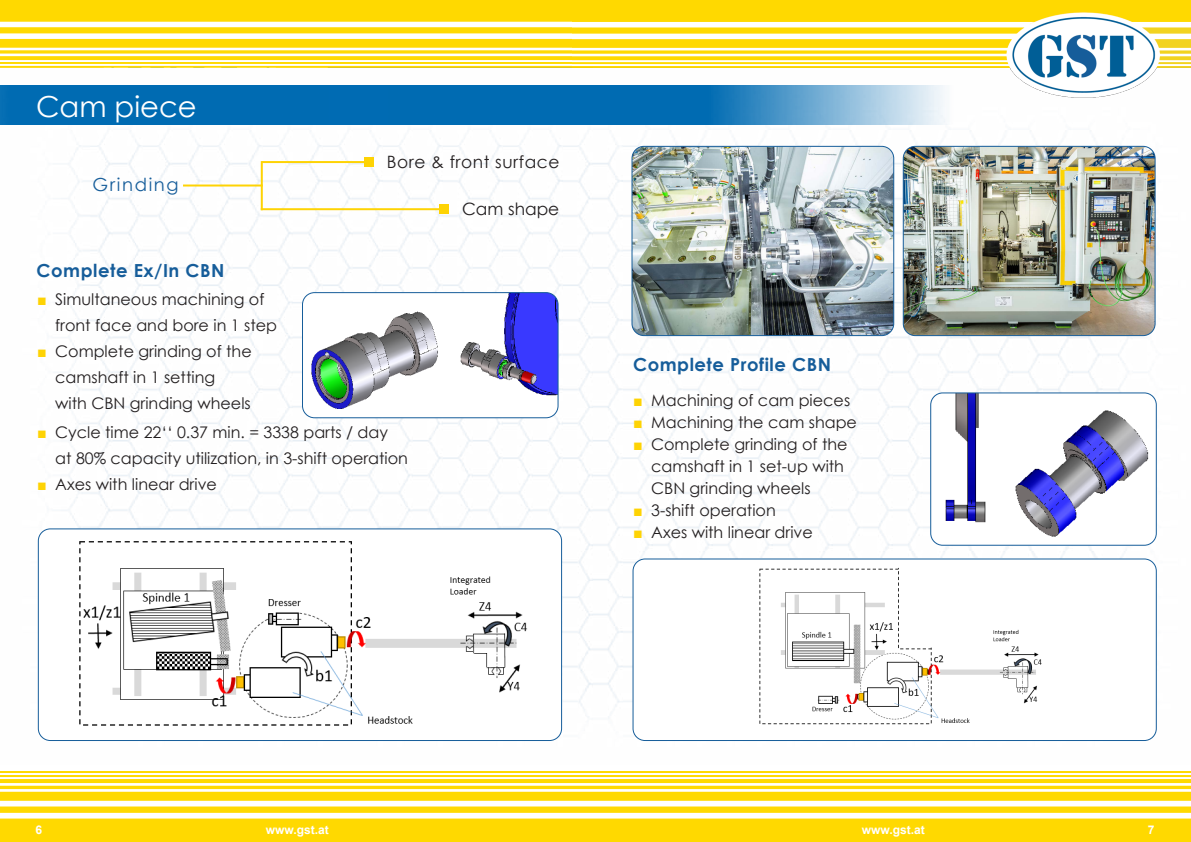
<style>
.page{position:relative;width:1191px;height:842px;background:#fff}
.page>*{position:absolute;margin:0;border:0;box-sizing:border-box;transform-origin:0 0}
.t1{font:29px "Century Gothic";color:#fff}
.t2{font:700 18px "Century Gothic";letter-spacing:.03em;color:#165d9a}
.t3{font:18px "Century Gothic";letter-spacing:.09em;color:#165d9a}
.t4{font:17px "Century Gothic";letter-spacing:.03em;color:#231f20}
.t5{font:17px "Century Gothic";color:#231f20}
.t6{font:16px/26px "Century Gothic";color:#231f20}
.t7{font:700 12px "Arial";color:#fff}
.s1{font-family:"Arial";font-weight:700;color:#fed304}
</style>
<div class="page">
<img style="left:0;top:771px;width:1191px;height:71px">
<img style="left:37px;top:130px;width:1120px;height:611px">
<img style="left:0;top:0;width:572px;height:68px">
<img style="left:572px;top:0;width:619px;height:98px">
<img style="left:0;top:85px;width:988px;height:40px">
<div style="left:364px;top:157px;width:10px;height:10px;background:#fed304"></div>
<hr style="left:183px;top:184px;width:80px;height:2px;background:#fed304">
<hr style="left:262px;top:161px;width:102px;height:2px;background:#fed304">
<hr style="left:261px;top:161px;width:2px;height:49px;background:#fed304">
<div style="left:439px;top:204px;width:10px;height:10px;background:#fed304"></div>
<hr style="left:261px;top:208px;width:178px;height:2px;background:#fed304">
<img style="left:302px;top:293px;width:256px;height:125px">
<div style="left:302px;top:292px;width:256px;height:126px;border:1px solid #165d9a;border-radius:12px"></div>
<div style="left:38px;top:529px;width:523px;height:211px;background:#fff;border-radius:12px"></div>
<img style="left:79px;top:541px;width:449px;height:185px">
<div style="left:38px;top:528px;width:524px;height:213px;border:1px solid #165d9a;border-radius:12px"></div>
<img style="left:930px;top:393px;width:226px;height:152px">
<div style="left:930px;top:392px;width:226px;height:154px;border:1px solid #165d9a;border-radius:12px"></div>
<img style="left:632px;top:146px;width:261px;height:190px">
<div style="left:631px;top:146px;width:263px;height:190px;border:1px solid #165d9a;border-radius:12px"></div>
<img style="left:903px;top:146px;width:252px;height:190px">
<div style="left:902px;top:146px;width:253px;height:190px;border:1px solid #165d9a;border-radius:12px"></div>
<div style="left:633px;top:559px;width:523px;height:181px;background:#fff;border-radius:12px"></div>
<img style="left:759px;top:567px;width:283px;height:158px">
<div style="left:632px;top:558px;width:524px;height:183px;border:1px solid #165d9a;border-radius:12px"></div>
<p class="t1" style="left:36px;top:86px;width:162px">Cam piece</p>
<p class="t3" style="left:93px;top:171px;width:88px">Grinding</p>
<p class="t2" style="left:37px;top:257px;width:189px">Complete Ex/In CBN</p>
<p class="t4" style="left:387px;top:150px;width:174px">Bore &amp; front surface</p>
<p class="t5" style="left:462px;top:197px;width:99px">Cam shape</p>
<p class="t6" style="left:55px;top:285px;width:223px;text-indent:-18px"><span class="s1">■</span> Simultaneous machining of front face and bore in 1 step</p>
<p class="t6" style="left:55px;top:337px;width:198px;text-indent:-18px"><span class="s1">■</span> Complete grinding of the camshaft in 1 setting<br>with CBN grinding wheels</p>
<p class="t6" style="left:55px;top:419px;width:354px;text-indent:-18px"><span class="s1">■</span> Cycle time 22‘‘ 0.37 min. = 3338 parts / day at 80% capacity utilization, in 3-shift operation</p>
<p class="t6" style="left:37px;top:471px;width:181px"><span class="s1">■</span> Axes with linear drive</p>
<p class="t2" style="left:633px;top:350px;width:199px">Complete Profile CBN</p>
<p class="t6" style="left:633px;top:387px;width:218px"><span class="s1">■</span> Machining of cam pieces</p>
<p class="t6" style="left:633px;top:409px;width:225px"><span class="s1">■</span> Machining the cam shape</p>
<p class="t6" style="left:651px;top:433px;width:198px;line-height:22px;text-indent:-18px"><span class="s1">■</span> Complete grinding of the camshaft in 1 set-up with<br>CBN grinding wheels</p>
<p class="t6" style="left:633px;top:497px;width:144px"><span class="s1">■</span> 3-shift operation</p>
<p class="t6" style="left:633px;top:519px;width:181px"><span class="s1">■</span> Axes with linear drive</p>
<p class="t7" style="left:36px;top:821px;width:8px">6</p>
<p class="t7" style="left:266px;top:821px;width:64px">www.gst.at</p>
<p class="t7" style="left:861px;top:821px;width:64px">www.gst.at</p>
<p class="t7" style="left:1147px;top:821px;width:8px">7</p>
</div>
